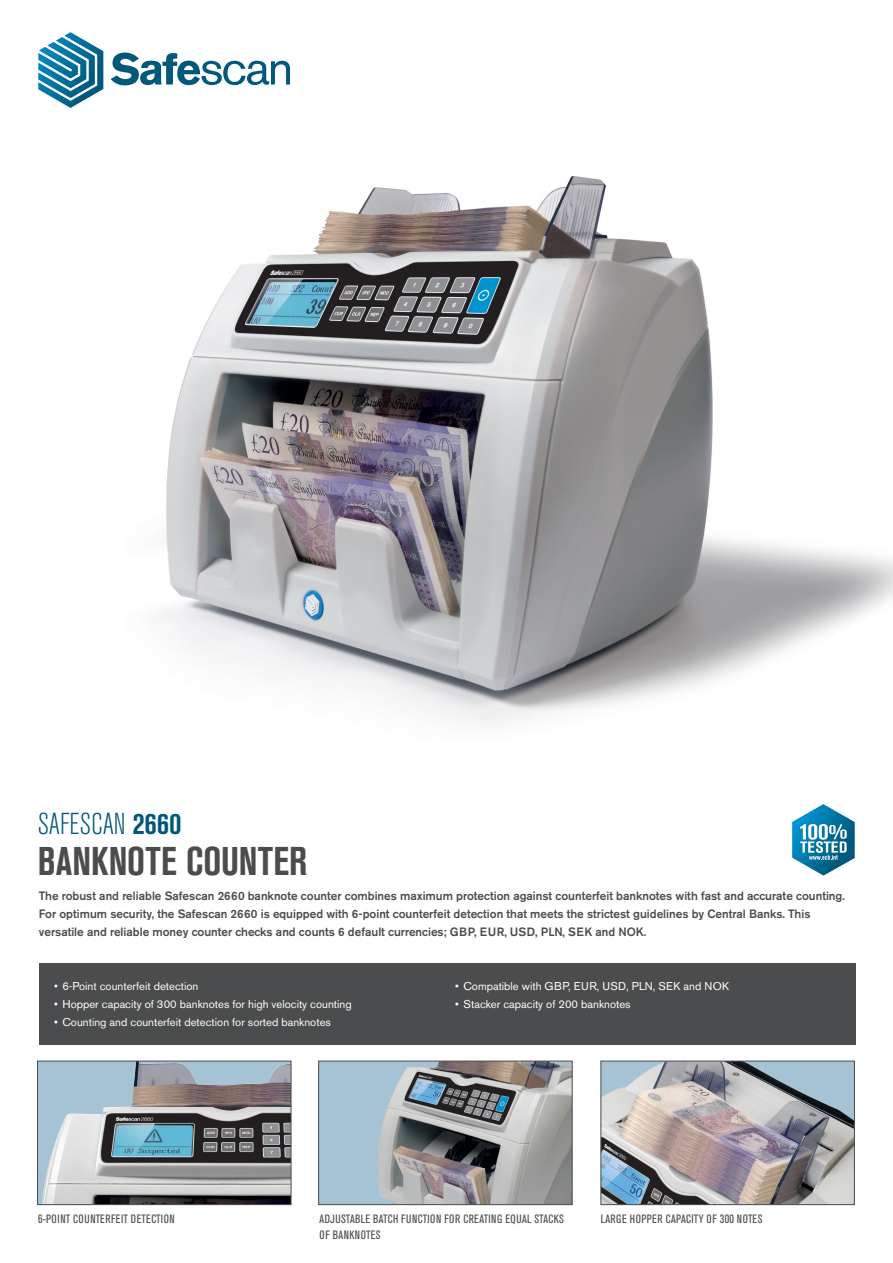
<style>
.page{position:relative;width:893px;height:1263px;background:#fff}
.page>*{position:absolute;margin:0;border:0;box-sizing:border-box;transform-origin:0 0}
.t1{font:700 condensed 39.75px "Akzidenz Grotesk BE";letter-spacing:.005em;color:#4b4c4d;scale:.94 1}
.t2{font:300 condensed 30px "Akzidenz Grotesk BE";color:#005879}
.Platte_tekst{font:500 12px/18px "Akzidenz Grotesk BE";color:#4b4c4d}
.Ondertekst{font:condensed 12px "Akzidenz Grotesk BE";letter-spacing:.03em;color:#4b4c4d}
.Points{font:11.25px "Akzidenz Grotesk BE";color:#fff}
.s1{font-weight:700}
</style>
<div class="page">
<svg style="left:38px;top:32px;width:65px;height:76px"></svg>
<svg style="left:111px;top:53px;width:179px;height:32px"></svg>
<img style="left:42px;top:1063px;width:247px;height:140px">
<div style="left:37px;top:1061px;width:254px;height:144px;border:1px solid #4b4c4d"></div>
<div style="left:319px;top:1061px;width:253px;height:143px;background:#a5c3d5"></div>
<img style="left:378px;top:1063px;width:192px;height:140px">
<div style="left:318px;top:1061px;width:254px;height:144px;border:1px solid #4b4c4d"></div>
<img style="left:160px;top:176px;width:733px;height:547px">
<img style="left:603px;top:1063px;width:250px;height:140px">
<div style="left:601px;top:1061px;width:254px;height:144px;border:1px solid #4b4c4d"></div>
<div style="left:39px;top:963px;width:816px;height:81px;background:#4b4c4d"></div>
<svg style="left:792px;top:804px;width:63px;height:71px"></svg>
<p class="t2" style="left:38px;top:808px;width:145px">SAFESCAN <span class="s1">2660</span></p>
<p class="t1" style="left:38px;top:838px;width:288px">BANKNOTE COUNTER</p>
<p class="Platte_tekst" style="left:39px;top:887px;width:807px">The robust and reliable Safescan 2660 banknote counter combines maximum protection against counterfeit banknotes with fast and accurate counting.<br>For optimum security, the Safescan 2660 is equipped with 6-point counterfeit detection that meets the strictest guidelines by Central Banks. This versatile and reliable money counter checks and counts 6 default currencies; GBP, EUR, USD, PLN, SEK and NOK.</p>
<p class="Points" style="left:54px;top:979px;width:146px">• 6-Point counterfeit detection</p>
<p class="Points" style="left:54px;top:997px;width:299px">• Hopper capacity of 300 banknotes for high velocity counting</p>
<p class="Points" style="left:54px;top:1015px;width:278px">• Counting and counterfeit detection for sorted banknotes</p>
<p class="Points" style="left:455px;top:979px;width:276px">• Compatible with GBP, EUR, USD, PLN, SEK and NOK</p>
<p class="Points" style="left:455px;top:997px;width:177px">• Stacker capacity of 200 banknotes</p>
<p class="Ondertekst" style="left:38px;top:1212px;width:138px">6-POINT COUNTERFEIT DETECTION</p>
<p class="Ondertekst" style="left:320px;top:1212px;width:246px">ADJUSTABLE BATCH FUNCTION FOR CREATING EQUAL STACKS</p>
<p class="Ondertekst" style="left:601px;top:1212px;width:163px">LARGE HOPPER CAPACITY OF 300 NOTES</p>
<p class="Ondertekst" style="left:320px;top:1228px;width:62px">OF BANKNOTES</p>
</div>
